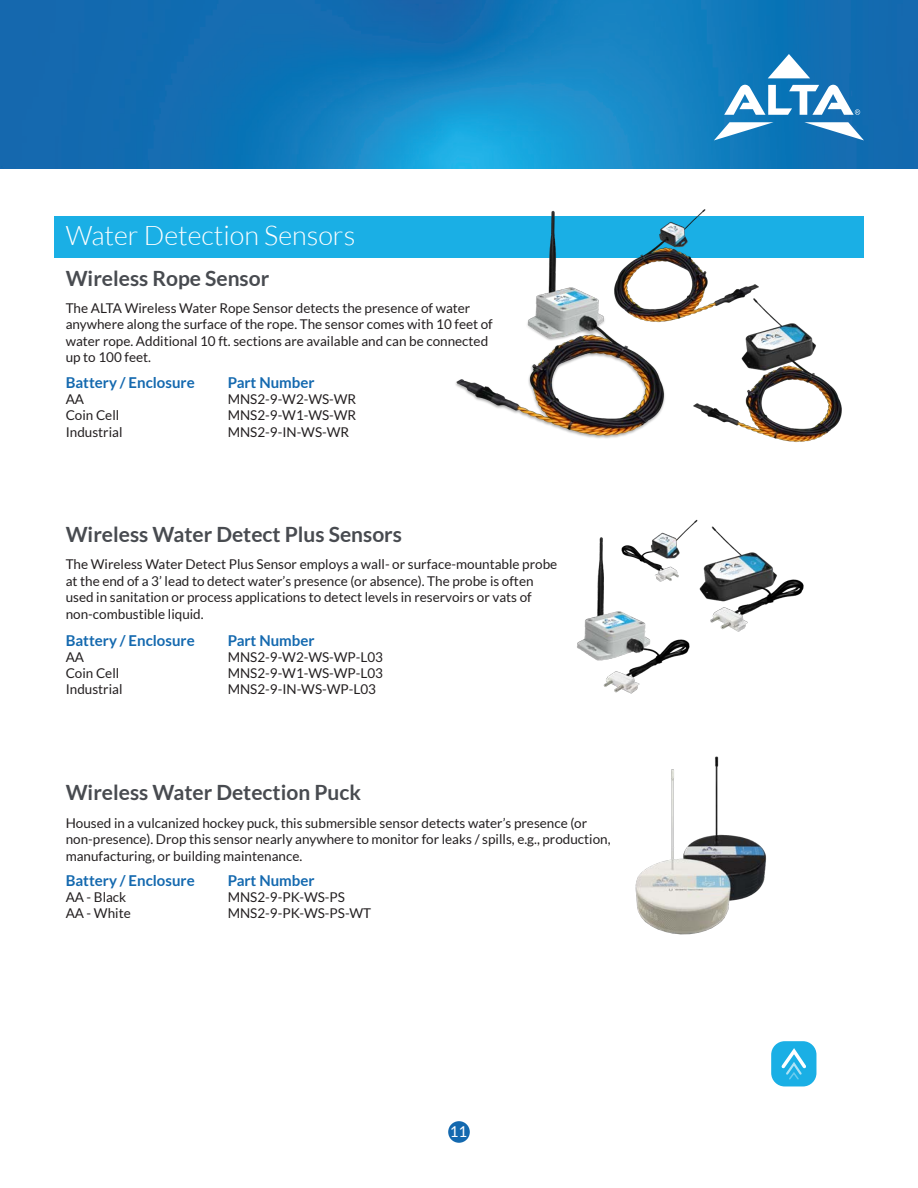
<style>
.page{position:relative;width:918px;height:1188px;background:#fff}
.page>*{position:absolute;margin:0;border:0;box-sizing:border-box;transform-origin:0 0}
.t1{font:300 27px "Lato";color:#fff}
.t2{font:700 21px "Lato";color:#484b50}
.t3{font:700 15px "Lato";color:#1469af}
.t4{font:15px "Lato";color:#fff}
.t5{font:13.5px/16.5px "Lato";color:#231f20}
</style>
<div class="page">
<img style="left:0;top:0;width:918px;height:168px">
<svg style="left:768px;top:54px;width:42px;height:24px"></svg>
<svg style="left:804px;top:122px;width:60px;height:18px"></svg>
<svg style="left:714px;top:122px;width:60px;height:18px"></svg>
<svg style="left:724px;top:85px;width:136px;height:30px"></svg>
<img style="left:635px;top:756px;width:132px;height:179px">
<img style="left:660px;top:519px;width:38px;height:15px">
<img style="left:577px;top:534px;width:113px;height:159px">
<img style="left:692px;top:521px;width:112px;height:111px">
<div style="left:448px;top:1121px;width:22px;height:22px;background:#1469af;border-radius:50%"></div>
<div style="left:54px;top:216px;width:810px;height:41px;background:#1aafe5"></div>
<img style="left:450px;top:210px;width:215px;height:229px">
<img style="left:693px;top:305px;width:149px;height:137px">
<img style="left:612px;top:209px;width:149px;height:114px">
<div style="left:771px;top:1041px;width:45px;height:45px;background:#1aafe5;border-radius:14px"></div>
<svg style="left:781px;top:1048px;width:25px;height:32px"></svg>
<p class="t1" style="left:66px;top:221px;width:291px">Water Detection Sensors</p>
<p class="t2" style="left:66px;top:266px;width:205px">Wireless Rope Sensor</p>
<p class="t5" style="left:66px;top:300px;width:429px">The ALTA Wireless Water Rope Sensor detects the presence of water anywhere along the surface of the rope. The sensor comes with 10 feet of water rope. Additional 10 ft. sections are available and can be connected up to 100 feet.</p>
<p class="t3" style="left:66px;top:374px;width:130px">Battery / Enclosure</p>
<p class="t3" style="left:228px;top:374px;width:88px">Part Number</p>
<p class="t5" style="left:66px;top:391px;width:20px">AA</p>
<p class="t5" style="left:228px;top:391px;width:130px">MNS2-9-W2-WS-WR</p>
<p class="t5" style="left:66px;top:407px;width:55px">Coin Cell</p>
<p class="t5" style="left:228px;top:407px;width:130px">MNS2-9-W1-WS-WR</p>
<p class="t5" style="left:66px;top:423px;width:58px">Industrial</p>
<p class="t5" style="left:228px;top:423px;width:123px">MNS2-9-IN-WS-WR</p>
<p class="t2" style="left:66px;top:522px;width:338px">Wireless Water Detect Plus Sensors</p>
<p class="t5" style="left:66px;top:556px;width:493px">The Wireless Water Detect Plus Sensor employs a wall- or surface-mountable probe at the end of a 3’ lead to detect water’s presence (or absence). The probe is often</p>
<p class="t5" style="left:66px;top:589px;width:468px">used in sanitation or process applications to detect levels in reservoirs or vats of non-combustible liquid.</p>
<p class="t3" style="left:66px;top:631px;width:130px">Battery / Enclosure</p>
<p class="t3" style="left:228px;top:631px;width:88px">Part Number</p>
<p class="t5" style="left:66px;top:649px;width:20px">AA</p>
<p class="t5" style="left:228px;top:649px;width:157px">MNS2-9-W2-WS-WP-L03</p>
<p class="t5" style="left:66px;top:665px;width:55px">Coin Cell</p>
<p class="t5" style="left:228px;top:665px;width:157px">MNS2-9-W1-WS-WP-L03</p>
<p class="t5" style="left:66px;top:681px;width:58px">Industrial</p>
<p class="t5" style="left:228px;top:681px;width:150px">MNS2-9-IN-WS-WP-L03</p>
<p class="t2" style="left:66px;top:781px;width:297px">Wireless Water Detection Puck</p>
<p class="t5" style="left:66px;top:814px;width:546px">Housed in a vulcanized hockey puck, this submersible sensor detects water’s presence (or non-presence). Drop this sensor nearly anywhere to monitor for leaks / spills, e.g., production, manufacturing, or building maintenance.</p>
<p class="t3" style="left:66px;top:872px;width:130px">Battery / Enclosure</p>
<p class="t3" style="left:228px;top:872px;width:88px">Part Number</p>
<p class="t5" style="left:66px;top:889px;width:62px">AA - Black</p>
<p class="t5" style="left:228px;top:889px;width:119px">MNS2-9-PK-WS-PS</p>
<p class="t5" style="left:66px;top:905px;width:67px">AA - White</p>
<p class="t5" style="left:228px;top:905px;width:145px">MNS2-9-PK-WS-PS-WT</p>
<p class="t4" style="left:450px;top:1124px;width:19px">11</p>
</div>
